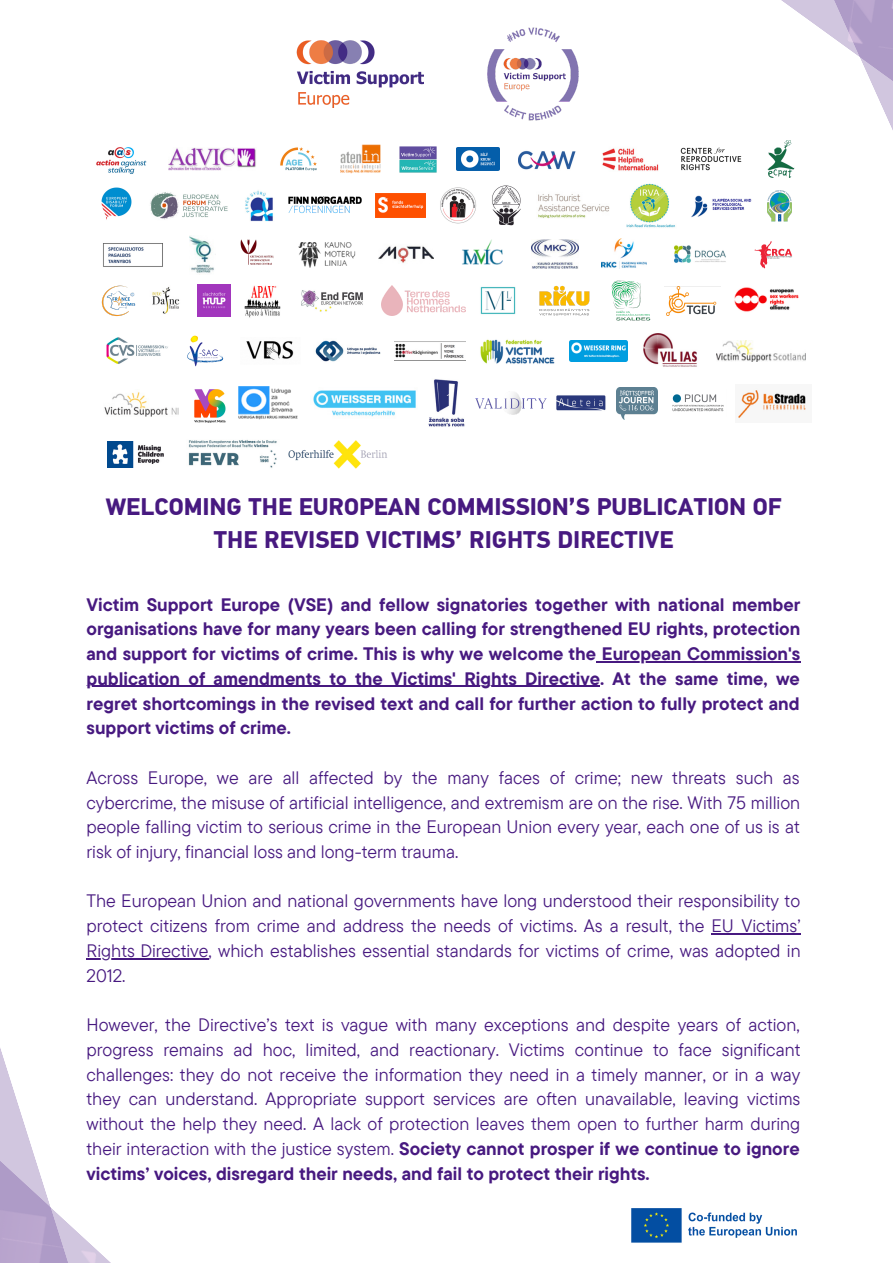
<style>
.page{position:relative;width:893px;height:1264px;background:#fff}
.page>*{position:absolute;margin:0;border:0;box-sizing:border-box;transform-origin:0 0}
.t1{font:700 24px/32.5px "PF Din Text Pro";color:#471980;text-align:center}
.t2{font:18px/24.8px "TT Commons Pro";color:#471980;text-align:justify}
.t3{font:700 18px/24.8px "TT Commons Pro";color:#471980;text-align:justify}
.s1{font-weight:700}
</style>
<div class="page">
<img style="left:808px;top:0;width:84px;height:128px">
<svg style="left:0;top:958px;width:209px;height:170px"></svg>
<img style="left:0;top:1128px;width:110px;height:134px">
<hr style="left:596px;top:661px;width:204px;height:1px;background:#471980">
<hr style="left:86px;top:686px;width:514px;height:1px;background:#471980">
<hr style="left:711px;top:933px;width:89px;height:1px;background:#471980">
<hr style="left:86px;top:958px;width:122px;height:1px;background:#471980">
<img style="left:296px;top:40px;width:127px;height:67px">
<img style="left:631px;top:1208px;width:166px;height:34px">
<img style="left:487px;top:27px;width:92px;height:94px">
<img style="left:96px;top:147px;width:51px;height:41px">
<img style="left:169px;top:147px;width:87px;height:24px">
<img style="left:280px;top:147px;width:37px;height:24px">
<img style="left:340px;top:145px;width:41px;height:29px">
<img style="left:400px;top:146px;width:37px;height:26px">
<img style="left:456px;top:147px;width:43px;height:24px">
<img style="left:518px;top:150px;width:58px;height:20px">
<img style="left:602px;top:148px;width:57px;height:23px">
<img style="left:680px;top:147px;width:62px;height:24px">
<img style="left:767px;top:141px;width:28px;height:37px">
<img style="left:102px;top:188px;width:29px;height:32px">
<img style="left:150px;top:192px;width:78px;height:28px">
<img style="left:245px;top:190px;width:28px;height:32px">
<img style="left:288px;top:196px;width:73px;height:18px">
<img style="left:376px;top:193px;width:49px;height:25px">
<img style="left:440px;top:187px;width:36px;height:36px">
<img style="left:492px;top:185px;width:29px;height:41px">
<img style="left:538px;top:194px;width:72px;height:25px">
<img style="left:626px;top:183px;width:50px;height:45px">
<img style="left:691px;top:195px;width:61px;height:22px">
<img style="left:103px;top:243px;width:60px;height:24px">
<img style="left:190px;top:236px;width:24px;height:37px">
<img style="left:240px;top:239px;width:34px;height:26px">
<img style="left:298px;top:242px;width:58px;height:25px">
<img style="left:378px;top:246px;width:56px;height:17px">
<img style="left:462px;top:239px;width:41px;height:26px">
<img style="left:532px;top:239px;width:46px;height:29px">
<img style="left:601px;top:238px;width:45px;height:31px">
<img style="left:674px;top:245px;width:52px;height:18px">
<img style="left:754px;top:241px;width:38px;height:27px">
<img style="left:102px;top:285px;width:34px;height:31px">
<img style="left:152px;top:287px;width:28px;height:27px">
<img style="left:197px;top:284px;width:33px;height:33px">
<img style="left:244px;top:285px;width:37px;height:33px">
<img style="left:301px;top:290px;width:62px;height:22px">
<img style="left:382px;top:286px;width:83px;height:29px">
<img style="left:480px;top:286px;width:36px;height:29px">
<img style="left:539px;top:285px;width:51px;height:31px">
<img style="left:611px;top:280px;width:40px;height:41px">
<img style="left:664px;top:286px;width:57px;height:29px">
<img style="left:106px;top:337px;width:62px;height:27px">
<img style="left:187px;top:336px;width:37px;height:30px">
<img style="left:246px;top:341px;width:48px;height:19px">
<img style="left:315px;top:340px;width:65px;height:22px">
<img style="left:394px;top:341px;width:71px;height:20px">
<img style="left:480px;top:339px;width:75px;height:25px">
<img style="left:643px;top:334px;width:55px;height:33px">
<img style="left:716px;top:341px;width:89px;height:20px">
<img style="left:570px;top:341px;width:57px;height:20px">
<img style="left:238px;top:386px;width:60px;height:34px">
<img style="left:313px;top:390px;width:103px;height:27px">
<img style="left:428px;top:379px;width:37px;height:48px">
<img style="left:475px;top:392px;width:71px;height:22px">
<img style="left:556px;top:395px;width:50px;height:16px">
<img style="left:194px;top:389px;width:32px;height:34px">
<img style="left:104px;top:392px;width:75px;height:24px">
<img style="left:616px;top:387px;width:41px;height:32px">
<img style="left:738px;top:390px;width:68px;height:29px">
<img style="left:672px;top:394px;width:52px;height:18px">
<img style="left:734px;top:287px;width:65px;height:25px">
<img style="left:767px;top:190px;width:24px;height:31px">
<img style="left:107px;top:441px;width:57px;height:26px">
<img style="left:188px;top:440px;width:89px;height:28px">
<img style="left:288px;top:440px;width:99px;height:28px">
<p class="t1" style="left:106px;top:492px;width:677px">WELCOMING THE EUROPEAN COMMISSION’S PUBLICATION OF<br>THE REVISED VICTIMS’ RIGHTS DIRECTIVE</p>
<p class="t3" style="left:86px;top:591px;width:715px">Victim Support Europe (VSE) and fellow signatories together with national member organisations have for many years been calling for strengthened EU rights, protection and support for victims of crime. This is why we welcome the European Commission's publication of amendments to the Victims' Rights Directive. At the same time, we regret shortcomings in the revised text and call for further action to fully protect and support victims of crime.</p>
<p class="t2" style="left:86px;top:764px;width:715px">Across Europe, we are all affected by the many faces of crime; new threats such as cybercrime, the misuse of artificial intelligence, and extremism are on the rise. With 75 million people falling victim to serious crime in the European Union every year, each one of us is at risk of injury, financial loss and long-term trauma.</p>
<p class="t2" style="left:86px;top:888px;width:715px">The European Union and national governments have long understood their responsibility to protect citizens from crime and address the needs of victims. As a result, the EU Victims’ Rights Directive, which establishes essential standards for victims of crime, was adopted in 2012.</p>
<p class="t2" style="left:86px;top:1012px;width:715px">However, the Directive’s text is vague with many exceptions and despite years of action, progress remains ad hoc, limited, and reactionary. Victims continue to face significant challenges: they do not receive the information they need in a timely manner, or in a way they can understand. Appropriate support services are often unavailable, leaving victims without the help they need. A lack of protection leaves them open to further harm during their interaction with the justice system. <span class="s1">Society cannot prosper if we continue to ignore victims’ voices, disregard their needs, and fail to protect their rights.</span></p>
</div>
